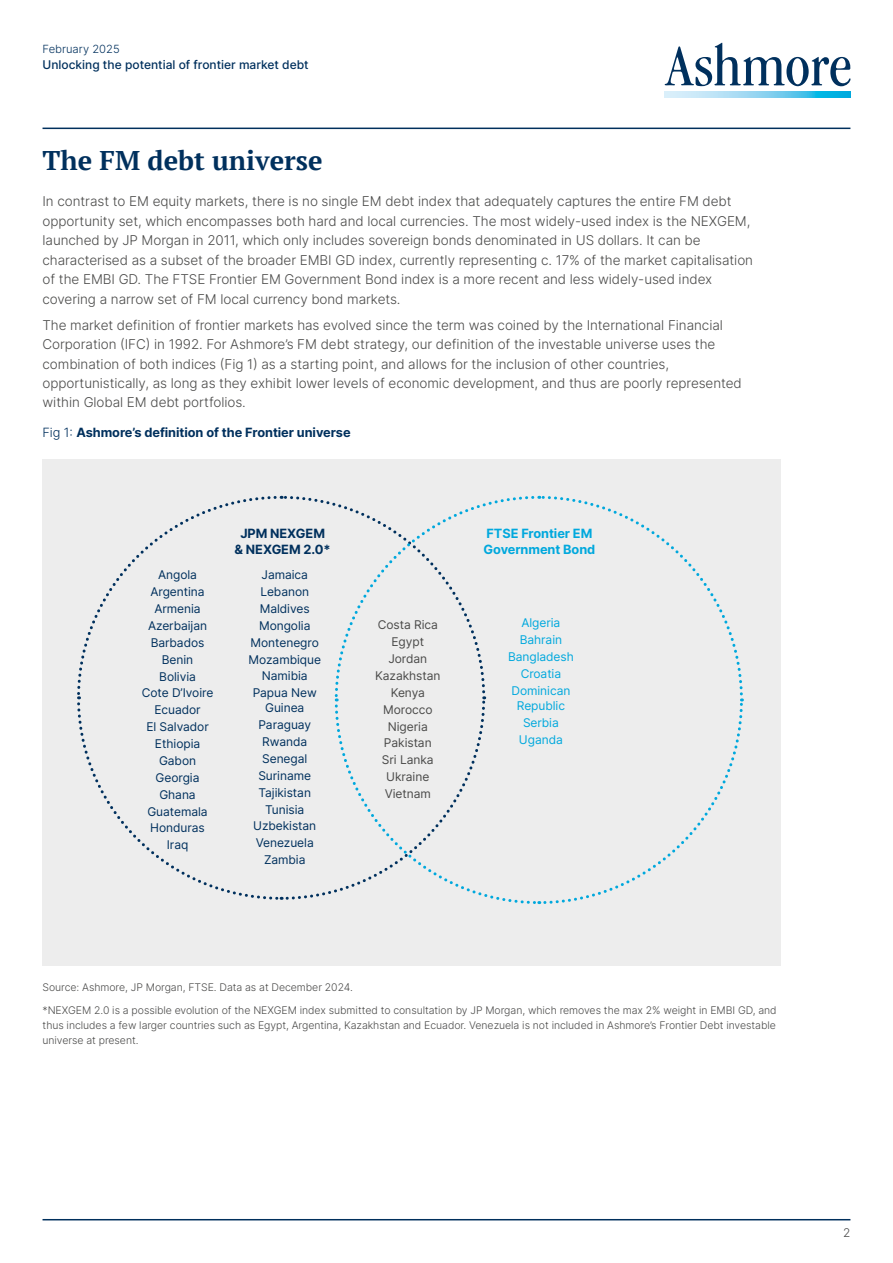
<style>
.page{position:relative;width:893px;height:1263px;background:#fff}
.page>*{position:absolute;margin:0;border:0;box-sizing:border-box;transform-origin:0 0}
.t1{font:700 27px "PT Serif";color:#00305d}
.t2{font:300 13.5px/19.5px "Inter";letter-spacing:-.005em;color:#4a4a49}
.t3{font:700 12.75px/16.5px "Inter";letter-spacing:-.005em;color:#00305d;text-align:center}
.t4{font:700 12.75px/16.5px "Inter";letter-spacing:-.005em;color:#00a8dd}
.t5{font:12px/17px "Inter";letter-spacing:-.005em;color:#00305d;text-align:center}
.t6{font:12px/17px "Inter";letter-spacing:-.005em;color:#4a4a49;text-align:center}
.t7{font:12px/17px "Inter";letter-spacing:-.005em;color:#00a8dd;text-align:center}
.t8{font:500 12px "Inter";color:#00305d}
.t9{font:300 12px "Inter";color:#4a4a49}
.t10{font:300 11.25px "Inter";color:#00305d}
.t11{font:300 10.5px/15px "Inter";letter-spacing:-.005em;color:#4a4a49;text-align:justify}
.s1{font-weight:300}
</style>
<div class="page">
<svg style="left:665px;top:43px;width:185px;height:43px"></svg>
<svg style="left:665px;top:92px;width:185px;height:6px"></svg>
<hr style="left:43px;top:128px;width:807px;height:1px;background:#00305d">
<hr style="left:43px;top:1219px;width:807px;height:1px;background:#00305d">
<div style="left:43px;top:459px;width:738px;height:506px;background:#ededed"></div>
<svg style="left:77px;top:495px;width:667px;height:410px"></svg>
<p class="t10" style="left:43px;top:41px;width:79px">February 2025</p>
<p class="t8" style="left:43px;top:56px;width:268px">Unlocking the potential of frontier market debt</p>
<h1 class="t1" style="left:43px;top:142px;width:282px">The FM debt universe</h1>
<p class="t2" style="left:43px;top:191px;width:712px">In contrast to EM equity markets, there is no single EM debt index that adequately captures the entire FM debt opportunity set, which encompasses both hard and local currencies. The most widely-used index is the NEXGEM, launched by JP Morgan in 2011, which only includes sovereign bonds denominated in US dollars. It can be characterised as a subset of the broader EMBI GD index, currently representing c. 17% of the market capitalisation of the EMBI GD. The FTSE Frontier EM Government Bond index is a more recent and less widely-used index covering a narrow set of FM local currency bond markets.</p>
<p class="t2" style="left:43px;top:315px;width:701px">The market definition of frontier markets has evolved since the term was coined by the International Financial Corporation (IFC) in 1992. For Ashmore’s FM debt strategy, our definition of the investable universe uses the combination of both indices (Fig 1) as a starting point, and allows for the inclusion of other countries, opportunistically, as long as they exhibit lower levels of economic development, and thus are poorly represented within Global EM debt portfolios.</p>
<p class="t3" style="left:43px;top:424px;width:310px"><span class="s1">Fig 1:</span> Ashmore’s definition of the Frontier universe</p>
<p class="t5" style="left:142px;top:566px;width:73px">Angola<br>Argentina<br>Armenia<br>Azerbaijan<br>Barbados<br>Benin<br>Bolivia<br>Cote D’Ivoire<br>Ecuador<br>El Salvador<br>Ethiopia<br>Gabon<br>Georgia<br>Ghana<br>Guatemala<br>Honduras<br>Iraq</p>
<p class="t3" style="left:235px;top:525px;width:98px">JPM NEXGEM &amp; NEXGEM 2.0*</p>
<p class="t4" style="left:484px;top:525px;width:113px">FTSE Frontier EM<br>Government Bond</p>
<p class="t5" style="left:248px;top:566px;width:74px">Jamaica<br>Lebanon<br>Maldives<br>Mongolia<br>Montenegro<br>Mozambique<br>Namibia<br>Papua New</p>
<p class="t5" style="left:253px;top:699px;width:65px">Guinea<br>Paraguay<br>Rwanda<br>Senegal<br>Suriname<br>Tajikistan<br>Tunisia<br>Uzbekistan<br>Venezuela<br>Zambia</p>
<p class="t7" style="left:508px;top:614px;width:67px">Algeria<br>Bahrain<br>Bangladesh<br>Croatia<br>Dominican</p>
<p class="t7" style="left:517px;top:697px;width:50px">Republic<br>Serbia<br>Uganda</p>
<p class="t6" style="left:375px;top:616px;width:67px">Costa Rica<br>Egypt<br>Jordan<br>Kazakhstan<br>Kenya<br>Morocco<br>Nigeria<br>Pakistan<br>Sri Lanka<br>Ukraine<br>Vietnam</p>
<p class="t11" style="left:43px;top:979px;width:312px">Source: Ashmore, JP Morgan, FTSE. Data as at December 2024.</p>
<p class="t11" style="left:43px;top:1003px;width:736px">*NEXGEM 2.0 is a possible evolution of the NEXGEM index submitted to consultation by JP Morgan, which removes the max 2% weight in EMBI GD, and thus includes a few larger countries such as Egypt, Argentina, Kazakhstan and Ecuador. Venezuela is not included in Ashmore’s Frontier Debt investable universe at present.</p>
<p class="t9" style="left:843px;top:1224px;width:9px">2</p>
</div>
